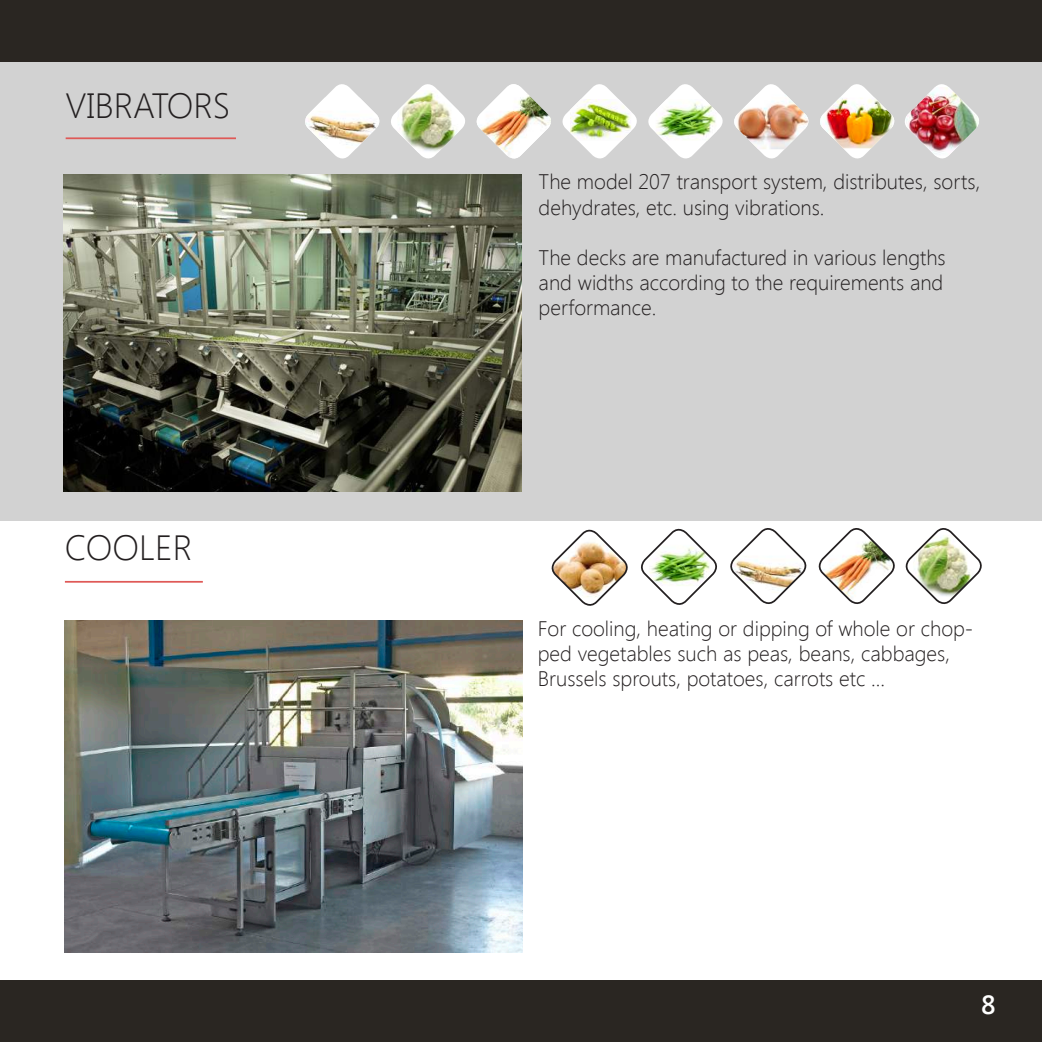
<style>
.page{position:relative;width:1042px;height:1042px;background:#fff}
.page>*{position:absolute;margin:0;border:0;box-sizing:border-box;transform-origin:0 0}
.t1{font:300 35px "Segoe UI";color:#231f20}
.t2{font:600 26.25px "Segoe UI";color:#fff}
.t3{font:300 21px/25.2px "Segoe UI";color:#231f20}
</style>
<div class="page">
<div style="left:0;top:62px;width:1042px;height:459px;background:#d2d2d2"></div>
<div style="left:0;top:980px;width:1042px;height:62px;background:#2a2622"></div>
<div style="left:0;top:0;width:1042px;height:62px;background:#2a2622"></div>
<hr style="left:66px;top:137px;width:170px;height:2px;background:#df5957">
<img style="left:63px;top:174px;width:458px;height:318px">
<img style="left:301px;top:80px;width:682px;height:82px">
<img style="left:306px;top:98px;width:74px;height:50px">
<hr style="left:65px;top:581px;width:138px;height:2px;background:#df5957">
<img style="left:65px;top:620px;width:458px;height:332px">
<img style="left:641px;top:528px;width:76px;height:77px">
<img style="left:818px;top:528px;width:164px;height:76px">
<svg style="left:730px;top:528px;width:77px;height:76px"></svg>
<img style="left:551px;top:529px;width:77px;height:77px">
<h1 class="t1" style="left:66px;top:81px;width:166px">VIBRATORS</h1>
<h1 class="t1" style="left:65px;top:524px;width:129px">COOLER</h1>
<p class="t3" style="left:539px;top:169px;width:443px">The model 207 transport system, distributes, sorts, dehydrates, etc. using vibrations.</p>
<p class="t3" style="left:539px;top:244px;width:409px;text-align:justify">The decks are manufactured in various lengths and widths according to the requirements and performance.</p>
<p class="t3" style="left:538px;top:615px;width:437px">For cooling, heating or dipping of whole or chop&shy;ped vegetables such as peas, beans, cabbages,<br>Brussels sprouts, potatoes, carrots etc ...</p>
<p class="t2" style="left:981px;top:986px;width:16px">8</p>
</div>
